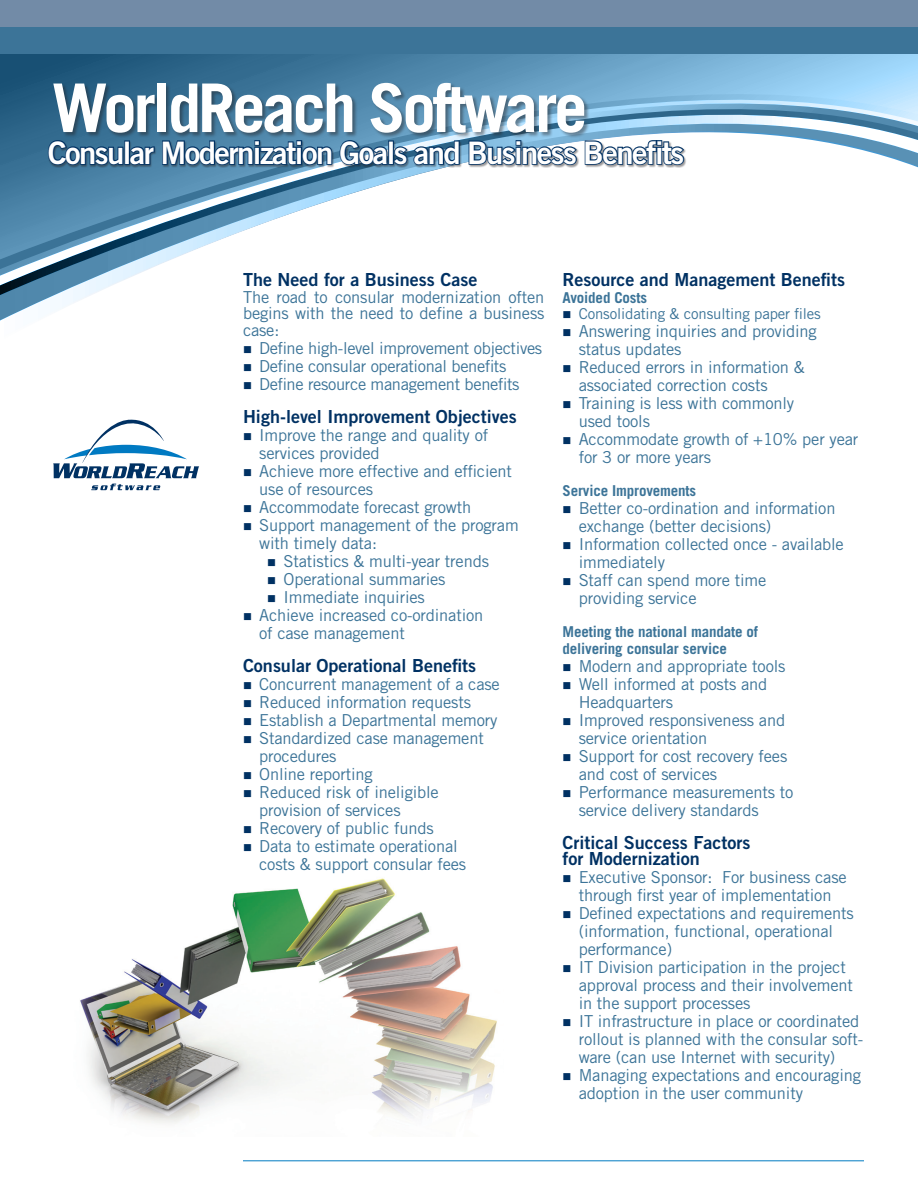
<style>
.page{position:relative;width:918px;height:1188px;background:#fff}
.page>*{position:absolute;margin:0;border:0;box-sizing:border-box;transform-origin:0 0}
.CONTENT_JL_TITLES{font:700 67.2px "Trade Gothic";letter-spacing:-.05em;color:#fff}
.CONTENT_JL_TITLES-2{font:31.05px "Trade Gothic Bold Two";letter-spacing:-.05em;color:#fff}
.CONTENT_JL{font:18px "Trade Gothic Bold Two";color:#003163}
.CONTENT_JL_BULLET{font:16.5px/18px "Trade Gothic";letter-spacing:-.01em;color:#3c7498}
.CONTENT_JL-2{font:16.5px/16.5px "Trade Gothic";letter-spacing:-.01em;color:#3c7498;text-align:justify}
.CONTENT_JL-3{font:700 15px "Trade Gothic";letter-spacing:-.01em;color:#3c7498}
.CONTENT_JL_BULLET-2{font:15px "Trade Gothic";letter-spacing:-.01em;color:#3c7498}
</style>
<div class="page">
<img style="left:80px;top:878px;width:417px;height:246px">
<svg style="left:0;top:54px;width:918px;height:267px"></svg>
<div style="left:0;top:11px;width:918px;height:43px;background:#3c7498"></div>
<div style="left:0;top:0;width:918px;height:27px;background:#728ba7"></div>
<hr style="left:243px;top:1161px;width:621px;height:1px;background:#007ac2">
<div style="left:48px;top:141px;width:639px;height:27px;background:#231f20;opacity:.45"></div>
<svg style="left:47px;top:132px;width:286px;height:40px;background:#316085"></svg>
<svg style="left:339px;top:139px;width:122px;height:27px;background:#426b8e"></svg>
<svg style="left:468px;top:139px;width:110px;height:27px;background:#567a99"></svg>
<svg style="left:584px;top:139px;width:101px;height:27px"></svg>
<div style="left:53px;top:83px;width:537px;height:55px;background:#231f20;opacity:.45"></div>
<svg style="left:91px;top:484px;width:69px;height:6px"></svg>
<svg style="left:53px;top:420px;width:146px;height:58px"></svg>
<svg style="left:564px;top:311px;width:6px;height:7px"></svg>
<p class="CONTENT_JL_TITLES" style="left:52px;top:67px;width:537px">WorldReach Software</p>
<p class="CONTENT_JL_TITLES-2" style="left:48px;top:133px;width:638px">Consular Modernization Goals and Business Benefits</p>
<p class="CONTENT_JL" style="left:243px;top:268px;width:236px">The Need for a Business Case</p>
<p class="CONTENT_JL-2" style="left:243px;top:288px;width:303px">The road to consular modernization often begins with the need to define a business case:</p>
<p class="CONTENT_JL_BULLET" style="left:259px;top:339px;width:285px">Define high-level improvement objectives</p>
<p class="CONTENT_JL_BULLET" style="left:259px;top:357px;width:249px">Define consular operational benefits</p>
<p class="CONTENT_JL_BULLET" style="left:259px;top:375px;width:262px">Define resource management benefits</p>
<p class="CONTENT_JL" style="left:243px;top:405px;width:275px">High-level Improvement Objectives</p>
<p class="CONTENT_JL_BULLET" style="left:259px;top:426px;width:231px">Improve the range and quality of services provided</p>
<p class="CONTENT_JL_BULLET" style="left:259px;top:462px;width:254px">Achieve more effective and efficient use of resources</p>
<p class="CONTENT_JL_BULLET" style="left:259px;top:498px;width:213px">Accommodate forecast growth</p>
<p class="CONTENT_JL_BULLET" style="left:259px;top:516px;width:261px">Support management of the program with timely data:</p>
<p class="CONTENT_JL_BULLET" style="left:284px;top:552px;width:207px">Statistics &amp; multi-year trends</p>
<p class="CONTENT_JL_BULLET" style="left:284px;top:570px;width:164px">Operational summaries</p>
<p class="CONTENT_JL_BULLET" style="left:284px;top:588px;width:143px">Immediate inquiries</p>
<p class="CONTENT_JL_BULLET" style="left:259px;top:606px;width:226px">Achieve increased co-ordination of case management</p>
<p class="CONTENT_JL" style="left:243px;top:654px;width:235px">Consular Operational Benefits</p>
<p class="CONTENT_JL_BULLET" style="left:259px;top:675px;width:242px">Concurrent management of a case</p>
<p class="CONTENT_JL_BULLET" style="left:259px;top:693px;width:213px">Reduced information requests</p>
<p class="CONTENT_JL_BULLET" style="left:259px;top:711px;width:240px">Establish a Departmental memory</p>
<p class="CONTENT_JL_BULLET" style="left:259px;top:729px;width:226px">Standardized case management procedures</p>
<p class="CONTENT_JL_BULLET" style="left:259px;top:765px;width:115px">Online reporting</p>
<p class="CONTENT_JL_BULLET" style="left:259px;top:783px;width:181px">Reduced risk of ineligible provision of services</p>
<p class="CONTENT_JL_BULLET" style="left:259px;top:819px;width:176px">Recovery of public funds</p>
<p class="CONTENT_JL_BULLET" style="left:259px;top:837px;width:209px">Data to estimate operational costs &amp; support consular fees</p>
<p class="CONTENT_JL" style="left:562px;top:268px;width:284px">Resource and Management Benefits</p>
<p class="CONTENT_JL-3" style="left:562px;top:288px;width:86px">Avoided Costs</p>
<p class="CONTENT_JL_BULLET-2" style="left:579px;top:305px;width:244px">Consolidating &amp; consulting paper files</p>
<p class="CONTENT_JL_BULLET" style="left:579px;top:322px;width:240px">Answering inquiries and providing status updates</p>
<p class="CONTENT_JL_BULLET" style="left:579px;top:358px;width:228px">Reduced errors in information &amp; associated correction costs</p>
<p class="CONTENT_JL_BULLET" style="left:579px;top:394px;width:217px">Training is less with commonly used tools</p>
<p class="CONTENT_JL_BULLET" style="left:579px;top:430px;width:281px">Accommodate growth of +10% per year for 3 or more years</p>
<p class="CONTENT_JL-3" style="left:562px;top:482px;width:135px">Service Improvements</p>
<p class="CONTENT_JL_BULLET" style="left:579px;top:499px;width:258px">Better co-ordination and information exchange (better decisions)</p>
<p class="CONTENT_JL_BULLET" style="left:579px;top:535px;width:267px">Information collected once - available immediately</p>
<p class="CONTENT_JL_BULLET" style="left:579px;top:571px;width:189px">Staff can spend more time providing service</p>
<p class="CONTENT_JL-3" style="left:562px;top:623px;width:197px">Meeting the national mandate of</p>
<p class="CONTENT_JL-3" style="left:562px;top:639px;width:166px">delivering consular service</p>
<p class="CONTENT_JL_BULLET" style="left:579px;top:657px;width:208px">Modern and appropriate tools</p>
<p class="CONTENT_JL_BULLET" style="left:579px;top:675px;width:190px">Well informed at posts and<br>Headquarters</p>
<p class="CONTENT_JL_BULLET" style="left:579px;top:711px;width:208px">Improved responsiveness and service orientation</p>
<p class="CONTENT_JL_BULLET" style="left:579px;top:747px;width:210px">Support for cost recovery fees and cost of services</p>
<p class="CONTENT_JL_BULLET" style="left:579px;top:783px;width:216px">Performance measurements to service delivery standards</p>
<p class="CONTENT_JL" style="left:562px;top:831px;width:189px">Critical Success Factors</p>
<p class="CONTENT_JL" style="left:562px;top:847px;width:139px">for Modernization</p>
<p class="CONTENT_JL_BULLET" style="left:579px;top:868px;width:270px">Executive Sponsor: For business case through first year of implementation</p>
<p class="CONTENT_JL_BULLET" style="left:579px;top:904px;width:277px">Defined expectations and requirements (information, functional, operational performance)</p>
<p class="CONTENT_JL_BULLET" style="left:579px;top:958px;width:276px">IT Division participation in the project approval process and their involvement in the support processes</p>
<p class="CONTENT_JL_BULLET" style="left:579px;top:1012px;width:286px">IT infrastructure in place or coordinated rollout is planned with the consular soft&shy;ware (can use Internet with security)</p>
<p class="CONTENT_JL_BULLET" style="left:579px;top:1066px;width:284px">Managing expectations and encouraging adoption in the user community</p>
</div>
